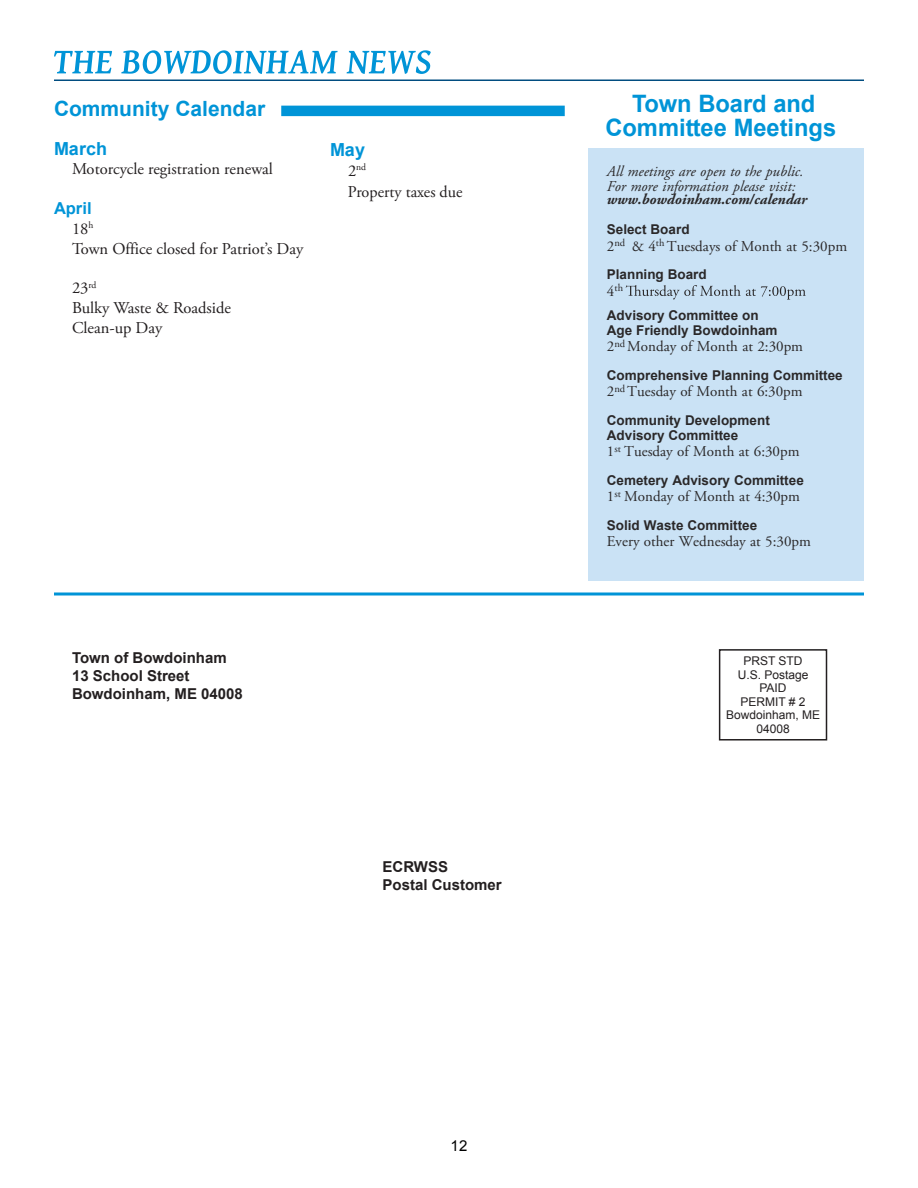
<style>
.page{position:relative;width:918px;height:1188px;background:#fff}
.page>*{position:absolute;margin:0;border:0;box-sizing:border-box;transform-origin:0 0}
.t1{font:700 24px/24px "Arial";color:#0094d7;text-align:center}
.Bowdoinham_Headline{font:700 21px "Arial";color:#0094d7}
.Bowdoinham_Headline-2{font:700 18px "Arial";color:#0094d7}
.Bowdoinham_Text{font:16.5px "Adobe Garamond Pro";color:#231f20}
.Bowdoinham_Headline-3{font:700 16.5px "Arial";color:#0094d7}
.t2{font:15px "Adobe Garamond Pro";color:#2a2829}
.Bowdoinham_Headline-4{font:700 15px "Arial";color:#231f20}
.t3{font:italic 15px/15px "Adobe Garamond Pro";color:#2a2829}
.t4{font:italic 700 15px "Adobe Garamond Pro";color:#2a2829}
.t5{font:15px "Arial";color:#000}
.t6{font:700 13.5px/15px "Arial";color:#2a2829}
.Bowdoinham_Headline-5{font:12px "Arial";color:#231f20}
.t7{font:10.5px "Adobe Garamond Pro";color:#2a2829}
.Bowdoinham_Text-2{font:9.6px "Adobe Garamond Pro";color:#231f20}
.s1{font-size:16.5px}
.s2{font-size:15px}
</style>
<div class="page">
<svg style="left:54px;top:51px;width:58px;height:22px"></svg>
<svg style="left:121px;top:50px;width:217px;height:24px"></svg>
<svg style="left:347px;top:50px;width:84px;height:24px"></svg>
<hr style="left:54px;top:80px;width:810px;height:1px;background:#014d80">
<div style="left:588px;top:148px;width:276px;height:433px;background:#cae2f5"></div>
<svg style="left:626px;top:285px;width:180px;height:15px"></svg>
<div style="left:719px;top:649px;width:108px;height:92px;border:2px solid #231f20"></div>
<svg style="left:54px;top:592px;width:810px;height:4px;background:#3faee0"></svg>
<div style="left:281px;top:106px;width:284px;height:10px;background:#0094d7"></div>
<p class="Bowdoinham_Headline" style="left:54px;top:95px;width:213px">Community Calendar</p>
<p class="Bowdoinham_Headline-2" style="left:54px;top:136px;width:55px">March</p>
<p class="Bowdoinham_Text" style="left:72px;top:159px;width:202px">Motorcycle registration renewal</p>
<p class="Bowdoinham_Headline-3" style="left:54px;top:197px;width:39px">April</p>
<p class="Bowdoinham_Text" style="left:72px;top:219px;width:23px">18<sup>h</sup></p>
<p class="Bowdoinham_Text" style="left:72px;top:238px;width:233px">Town Office closed for Patriot’s Day</p>
<p class="Bowdoinham_Text" style="left:72px;top:278px;width:26px">23<sup>rd</sup></p>
<p class="Bowdoinham_Text" style="left:72px;top:298px;width:161px">Bulky Waste &amp; Roadside</p>
<p class="Bowdoinham_Text" style="left:72px;top:318px;width:92px">Clean-up Day</p>
<p class="Bowdoinham_Headline-2" style="left:330px;top:138px;width:37px">May</p>
<p class="Bowdoinham_Text-2" style="left:348px;top:161px;width:20px"><span class="s1">2</span>nd</p>
<p class="Bowdoinham_Text" style="left:348px;top:182px;width:116px">Property taxes due</p>
<p class="Bowdoinham_Headline-4" style="left:72px;top:648px;width:156px">Town of Bowdoinham</p>
<p class="Bowdoinham_Headline-4" style="left:72px;top:666px;width:119px">13 School Street</p>
<p class="Bowdoinham_Headline-4" style="left:72px;top:684px;width:172px">Bowdoinham, ME 04008</p>
<p class="Bowdoinham_Headline-4" style="left:382px;top:856px;width:67px">ECRWSS</p>
<p class="Bowdoinham_Headline-4" style="left:382px;top:874px;width:121px">Postal Customer</p>
<p class="t5" style="left:451px;top:1136px;width:18px">12</p>
<h1 class="t1" style="left:605px;top:93px;width:232px">Town Board and<br>Committee Meetings</h1>
<p class="t3" style="left:607px;top:164px;width:198px">All meetings are open to the public.<br>For more information please visit:</p>
<p class="t4" style="left:607px;top:191px;width:202px">www.bowdoinham.com/calendar</p>
<p class="t6" style="left:607px;top:222px;width:84px">Select Board</p>
<p class="t2" style="left:607px;top:237px;width:242px">2<sup>nd</sup> &amp; 4<sup>th</sup> Tuesdays of Month at 5:30pm</p>
<p class="t6" style="left:607px;top:267px;width:101px">Planning Board</p>
<p class="t7" style="left:607px;top:282px;width:18px"><span class="s2">4</span>th</p>
<p class="t6" style="left:607px;top:308px;width:172px">Advisory Committee on<br>Age Friendly Bowdoinham</p>
<p class="t2" style="left:607px;top:338px;width:198px">2<sup>nd</sup> Monday of Month at 2:30pm</p>
<p class="t6" style="left:607px;top:368px;width:237px">Comprehensive Planning Committee</p>
<p class="t2" style="left:607px;top:383px;width:197px">2<sup>nd</sup> Tuesday of Month at 6:30pm</p>
<p class="t6" style="left:607px;top:413px;width:164px">Community Development<br>Advisory Committee</p>
<p class="t2" style="left:607px;top:443px;width:194px">1<sup>st</sup> Tuesday of Month at 6:30pm</p>
<p class="t6" style="left:607px;top:473px;width:198px">Cemetery Advisory Committee</p>
<p class="t2" style="left:607px;top:488px;width:195px">1<sup>st</sup> Monday of Month at 4:30pm</p>
<p class="t6" style="left:607px;top:518px;width:152px">Solid Waste Committee</p>
<p class="t2" style="left:607px;top:533px;width:206px">Every other Wednesday at 5:30pm</p>
<p class="Bowdoinham_Headline-5" style="left:744px;top:653px;width:61px">PRST STD</p>
<p class="Bowdoinham_Headline-5" style="left:738px;top:667px;width:72px">U.S. Postage</p>
<p class="Bowdoinham_Headline-5" style="left:760px;top:680px;width:29px">PAID</p>
<p class="Bowdoinham_Headline-5" style="left:740px;top:694px;width:67px">PERMIT # 2</p>
<p class="Bowdoinham_Headline-5" style="left:726px;top:707px;width:96px">Bowdoinham, ME</p>
<p class="Bowdoinham_Headline-5" style="left:756px;top:721px;width:35px">04008</p>
</div>
